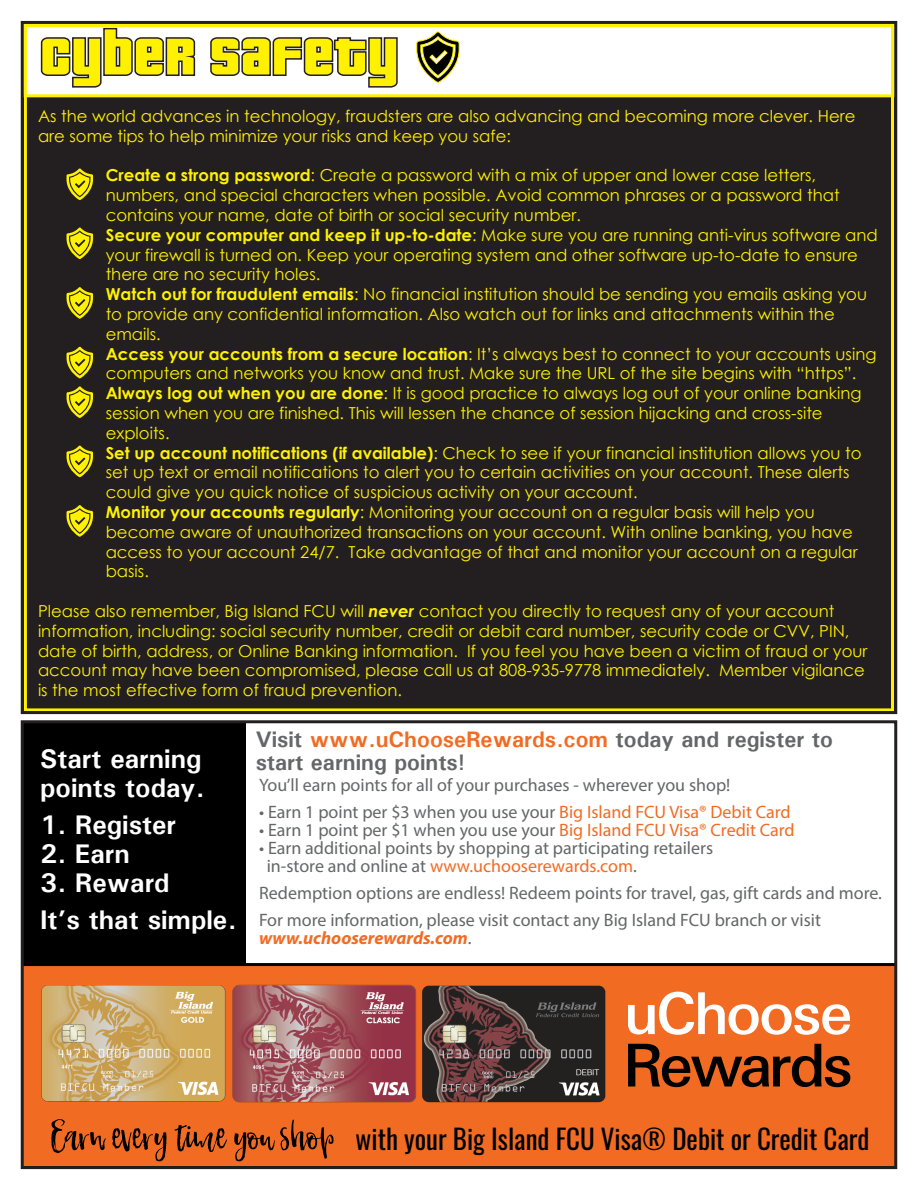
<style>
.page{position:relative;width:918px;height:1188px;background:#fff}
.page>*{position:absolute;margin:0;border:0;box-sizing:border-box;transform-origin:0 0}
.t1{font:73.5px "STOMP Pricedown";color:#fff100}
.t2{font:700 27px/28.5px "Univers";color:#fff}
.t3{font:27px "Oswald";color:#000}
.t4{font:700 22.5px/22.5px "Univers";color:#646667}
.t5{font:18px/18px "Myriad Pro";color:#646667}
.t6{font:italic 700 18px "Myriad Pro";color:#f26b23}
.t7{font:16.5px/19.8px "Century Gothic";color:#fff100}
.s1{font-weight:700}
.s2{font-weight:700;font-style:italic}
.s3{color:#f26b23}
.s4{font-weight:400;font-style:normal;color:#646667}
.s5{font-family:"Fontbox Harleybuck";font-size:58.5px}
</style>
<div class="page">
<div style="left:22px;top:722px;width:224px;height:290px;background:#000"></div>
<div style="left:25px;top:963px;width:868px;height:202px;background:#f26b23"></div>
<svg style="left:628px;top:1044px;width:222px;height:43px;background:#934115"></svg>
<svg style="left:628px;top:992px;width:222px;height:43px"></svg>
<div style="left:21px;top:720px;width:876px;height:449px;border:3px solid #231f20"></div>
<div style="left:28px;top:94px;width:862px;height:613px;background:#231f20"></div>
<svg style="left:40px;top:28px;width:156px;height:60px"></svg>
<svg style="left:210px;top:37px;width:188px;height:51px"></svg>
<svg style="left:416px;top:32px;width:44px;height:51px"></svg>
<svg style="left:67px;top:168px;width:26px;height:32px"></svg>
<svg style="left:67px;top:227px;width:26px;height:32px"></svg>
<svg style="left:67px;top:287px;width:26px;height:32px"></svg>
<svg style="left:67px;top:347px;width:26px;height:31px"></svg>
<svg style="left:67px;top:386px;width:26px;height:32px"></svg>
<svg style="left:67px;top:445px;width:26px;height:32px"></svg>
<svg style="left:67px;top:505px;width:26px;height:32px"></svg>
<div style="left:21px;top:21px;width:876px;height:693px;border:3px solid #231f20"></div>
<img style="left:38px;top:984px;width:190px;height:118px">
<img style="left:228px;top:984px;width:189px;height:121px">
<img style="left:417px;top:984px;width:192px;height:121px">
<h1 class="t1" style="left:40px;top:16px;width:360px">cyber safety</h1>
<p class="t7" style="left:38px;top:106px;width:819px">As the world advances in technology, fraudsters are also advancing and becoming more clever. Here are some tips to help minimize your risks and keep you safe:</p>
<p class="t7" style="left:106px;top:165px;width:774px"><span class="s1">Create a strong password</span>: Create a password with a mix of upper and lower case letters, numbers, and special characters when possible. Avoid common phrases or a password that contains your name, date of birth or social security number.<br><span class="s1">Secure your computer and keep it up-to-date</span>: Make sure you are running anti-virus software and your firewall is turned on. Keep your operating system and other software up-to-date to ensure there are no security holes.<br><span class="s1">Watch out for fraudulent emails</span>: No financial institution should be sending you emails asking you to provide any confidential information. Also watch out for links and attachments within the emails.<br><span class="s1">Access your accounts from a secure location</span>: It’s always best to connect to your accounts using computers and networks you know and trust. Make sure the URL of the site begins with “https”.<br><span class="s1">Always log out when you are done</span>: It is good practice to always log out of your online banking session when you are finished. This will lessen the chance of session hijacking and cross-site exploits.<br><span class="s1">Set up account notifications (if available)</span>: Check to see if your financial institution allows you to set up text or email notifications to alert you to certain activities on your account. These alerts could give you quick notice of suspicious activity on your account.<br><span class="s1">Monitor your accounts regularly</span>: Monitoring your account on a regular basis will help you become aware of unauthorized transactions on your account. With online banking, you have access to your account 24/7. Take advantage of that and monitor your account on a regular basis.</p>
<p class="t7" style="left:38px;top:601px;width:831px">Please also remember, Big Island FCU will <span class="s2">never</span> contact you directly to request any of your account information, including: social security number, credit or debit card number, security code or CVV, PIN, date of birth, address, or Online Banking information. If you feel you have been a victim of fraud or your account may have been compromised, please call us at 808-935-9778 immediately. Member vigilance is the most effective form of fraud prevention.</p>
<h2 class="t2" style="left:40px;top:744px;width:166px">Start earning points today.</h2>
<h2 class="t2" style="left:40px;top:810px;width:137px">1. Register</h2>
<h2 class="t2" style="left:40px;top:839px;width:91px">2. Earn</h2>
<h2 class="t2" style="left:40px;top:863px;width:198px;line-height:37.5px">3. Reward<br>It’s that simple.</h2>
<h3 class="t4" style="left:256px;top:728px;width:579px">Visit <span class="s3">www.uChooseRewards.com</span> today and register to start earning points!</h3>
<p class="t5" style="left:259px;top:776px;width:473px">You’ll earn points for all of your purchases - wherever you shop!</p>
<p class="t5" style="left:259px;top:803px;width:533px">• Earn 1 point per $3 when you use your <span class="s3">Big Island FCU Visa® Debit Card</span></p>
<p class="t5" style="left:259px;top:821px;width:537px">• Earn 1 point per $1 when you use your <span class="s3">Big Island FCU Visa® Credit Card</span></p>
<p class="t5" style="left:267px;top:839px;width:448px;text-indent:-8px">• Earn additional points by shopping at participating retailers in-store and online at <span class="s3">www.uchooserewards.com</span>.</p>
<p class="t5" style="left:259px;top:879px;width:624px;line-height:27px">Redemption options are endless! Redeem points for travel, gas, gift cards and more.<br>For more information, please visit contact any Big Island FCU branch or visit</p>
<p class="t6" style="left:259px;top:926px;width:214px">www.uchooserewards.com<span class="s4">.</span></p>
<h2 class="t3" style="left:51px;top:1120px;width:820px"><span class="s5">Earn every time you shop</span> with your Big Island FCU Visa® Debit or Credit Card</h2>
</div>
